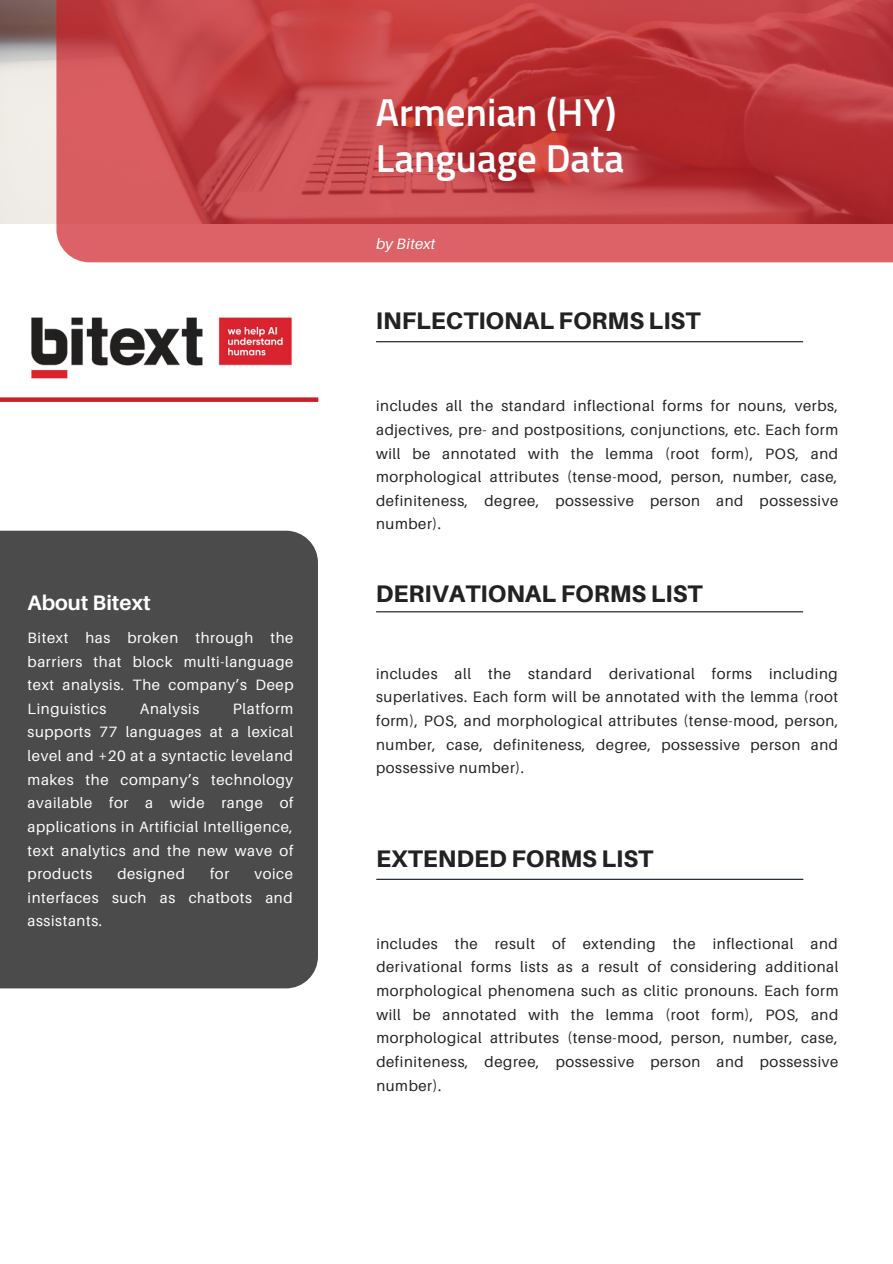
<style>
.page{position:relative;width:893px;height:1264px;background:#fff}
.page>*{position:absolute;margin:0;border:0;box-sizing:border-box;transform-origin:0 0}
.t1{font:600 39px/46px "Titillium Web";color:#fff}
.t2{font:800 24px "Aileron";color:#222}
.t3{font:700 21px "Aileron";color:#fff}
.t4{font:15px/23.5px "Aileron";letter-spacing:.04em;color:#222;text-align:justify}
.t5{font:15px/23.5px "Aileron";letter-spacing:.04em;color:#fff;text-align:justify}
.t6{font:italic 15px "Aileron";letter-spacing:.02em;color:#fff}
</style>
<div class="page">
<div style="left:0;top:530px;width:318px;height:458px;background:#4b4b4b"></div>
<img style="left:0;top:0;width:56px;height:223px">
<svg style="left:56px;top:0;width:836px;height:262px;background:#c64649"></svg>
<hr style="left:376px;top:341px;width:426px;height:1px;background:#0b1623">
<hr style="left:376px;top:611px;width:426px;height:1px;background:#0b1623">
<hr style="left:376px;top:878px;width:426px;height:1px;background:#0b1623">
<img style="left:31px;top:317px;width:261px;height:62px">
<div style="left:0;top:397px;width:318px;height:5px;background:#ce1e25"></div>
<h3 class="t3" style="left:28px;top:589px;width:124px">About Bitext</h3>
<p class="t5" style="left:28px;top:625px;width:267px">Bitext has broken through the barriers that block multi-language text analysis. The company’s Deep Linguistics</p>
<p class="t5" style="left:28px;top:696px;width:267px;text-indent:205px">Platform supports 77 languages at a lexical level and +20 at a syntactic leveland makes the company’s technology available for a wide range of applications in Artificial Intelligence, text analytics and the new wave of products</p>
<p class="t5" style="left:140px;top:696px;width:61px">Analysis</p>
<p class="t5" style="left:117px;top:861px;width:69px">designed</p>
<p class="t5" style="left:210px;top:861px;width:21px">for</p>
<p class="t5" style="left:28px;top:861px;width:267px;text-indent:227px">voice interfaces such as chatbots and assistants.</p>
<h1 class="t1" style="left:376px;top:89px;width:250px">Armenian (HY)<br>Language Data</h1>
<p class="t6" style="left:376px;top:234px;width:61px">by Bitext</p>
<h2 class="t2" style="left:376px;top:306px;width:326px">INFLECTIONAL FORMS LIST</h2>
<p class="t4" style="left:376px;top:394px;width:463px">includes all the standard inflectional forms for nouns, verbs, adjectives, pre- and postpositions, conjunctions, etc. Each form will be annotated with the lemma (root form), POS, and morphological attributes (tense-mood, person, number, case, definiteness, degree, possessive person and possessive number).</p>
<h2 class="t2" style="left:376px;top:579px;width:328px">DERIVATIONAL FORMS LIST</h2>
<p class="t4" style="left:376px;top:661px;width:463px">includes all the standard derivational forms including superlatives. Each form will be annotated with the lemma (root form), POS, and morphological attributes (tense-mood, person, number, case, definiteness, degree, possessive person and possessive number).</p>
<h2 class="t2" style="left:376px;top:843px;width:278px">EXTENDED FORMS LIST</h2>
<p class="t4" style="left:376px;top:931px;width:463px">includes the result of extending the inflectional and derivational forms lists as a result of considering additional morphological phenomena such as clitic pronouns. Each form will be annotated with the lemma (root form), POS, and morphological attributes (tense-mood, person, number, case, definiteness, degree, possessive person and possessive number).</p>
</div>
